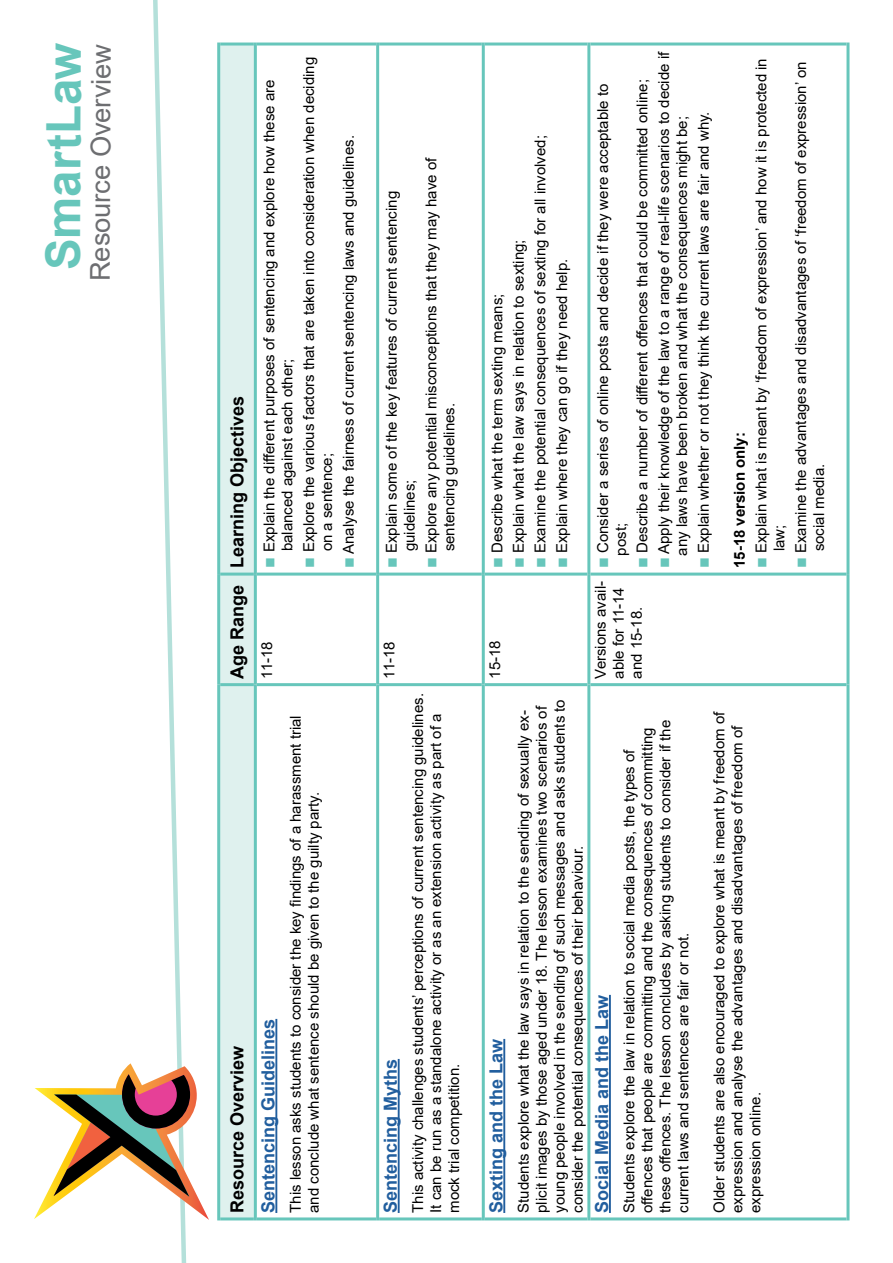
<style>
.page{position:relative;width:893px;height:1263px;background:#fff}
.page>*{position:absolute;margin:0;border:0;box-sizing:border-box;transform-origin:0 0}
.t1{font:700 47.4px "Arial";letter-spacing:-.01em;color:#67c6bb}
.t2{font:27.3px "Arial";letter-spacing:-.01em;color:#6d6e71}
.t3{font:700 18px "Arial";color:#215e9e}
.t4{font:700 18px "Arial";color:#000}
.t5{font:15px/18px "Arial";color:#000}
.t6{font:700 15px "Arial";color:#000}
.s1{font-size:18px;color:#67c6bb}
</style>
<div class="page">
<svg style="left:153px;top:0;width:34px;height:1263px"></svg>
<svg style="left:34px;top:1063px;width:175px;height:157px"></svg>
<div style="left:220px;top:46px;width:34px;height:1171px;background:#dff1ee"></div>
<hr style="left:217px;top:685px;width:3px;height:535px;background:#67c6bb">
<hr style="left:220px;top:1217px;width:34px;height:3px;background:#67c6bb">
<hr style="left:217px;top:574px;width:3px;height:111px;background:#67c6bb">
<hr style="left:220px;top:683px;width:34px;height:3px;background:#67c6bb">
<hr style="left:217px;top:43px;width:3px;height:531px;background:#67c6bb">
<hr style="left:220px;top:573px;width:34px;height:3px;background:#67c6bb">
<hr style="left:220px;top:43px;width:34px;height:3px;background:#67c6bb">
<hr style="left:254px;top:685px;width:3px;height:535px;background:#67c6bb">
<hr style="left:257px;top:1217px;width:119px;height:3px;background:#67c6bb">
<hr style="left:254px;top:574px;width:3px;height:111px;background:#67c6bb">
<hr style="left:257px;top:683px;width:119px;height:3px;background:#67c6bb">
<hr style="left:254px;top:43px;width:3px;height:531px;background:#67c6bb">
<hr style="left:257px;top:573px;width:119px;height:3px;background:#67c6bb">
<hr style="left:257px;top:43px;width:119px;height:3px;background:#67c6bb">
<hr style="left:376px;top:685px;width:3px;height:535px;background:#67c6bb">
<hr style="left:379px;top:1217px;width:103px;height:3px;background:#67c6bb">
<hr style="left:376px;top:574px;width:3px;height:111px;background:#67c6bb">
<hr style="left:379px;top:683px;width:103px;height:3px;background:#67c6bb">
<hr style="left:376px;top:43px;width:3px;height:531px;background:#67c6bb">
<hr style="left:379px;top:573px;width:103px;height:3px;background:#67c6bb">
<hr style="left:379px;top:43px;width:103px;height:3px;background:#67c6bb">
<hr style="left:482px;top:685px;width:3px;height:535px;background:#67c6bb">
<hr style="left:485px;top:1217px;width:102px;height:3px;background:#67c6bb">
<hr style="left:482px;top:574px;width:3px;height:111px;background:#67c6bb">
<hr style="left:485px;top:683px;width:102px;height:3px;background:#67c6bb">
<hr style="left:482px;top:43px;width:3px;height:531px;background:#67c6bb">
<hr style="left:485px;top:573px;width:102px;height:3px;background:#67c6bb">
<hr style="left:485px;top:43px;width:102px;height:3px;background:#67c6bb">
<hr style="left:587px;top:685px;width:3px;height:535px;background:#67c6bb">
<hr style="left:590px;top:1217px;width:256px;height:3px;background:#67c6bb">
<hr style="left:587px;top:574px;width:3px;height:111px;background:#67c6bb">
<hr style="left:590px;top:683px;width:256px;height:3px;background:#67c6bb">
<hr style="left:587px;top:43px;width:3px;height:531px;background:#67c6bb">
<hr style="left:590px;top:573px;width:256px;height:3px;background:#67c6bb">
<hr style="left:590px;top:43px;width:256px;height:3px;background:#67c6bb">
<hr style="left:846px;top:685px;width:3px;height:535px;background:#67c6bb">
<hr style="left:846px;top:574px;width:3px;height:111px;background:#67c6bb">
<hr style="left:846px;top:43px;width:3px;height:531px;background:#67c6bb">
<hr style="left:275px;top:1019px;width:2px;height:194px;background:#215e9e">
<hr style="left:398px;top:1059px;width:2px;height:154px;background:#215e9e">
<hr style="left:503px;top:1039px;width:2px;height:174px;background:#215e9e">
<hr style="left:609px;top:995px;width:2px;height:218px;background:#215e9e">
<h1 class="t1" style="left:30px;top:270px;width:229px;rotate:-90deg">SmartLaw</h1>
<h2 class="t2" style="left:82px;top:281px;width:238px;rotate:-90deg">Resource Overview</h2>
<p class="t4" style="left:225px;top:679px;width:284px;rotate:-90deg">Age Range Learning Objectives</p>
<p class="t5" style="left:300px;top:551px;width:496px;text-indent:-17px;rotate:-90deg"><span class="s1">■</span> Explore the various factors that are taken into consideration when deciding on a sentence;</p>
<p class="t5" style="left:260px;top:551px;width:473px;text-indent:-17px;rotate:-90deg"><span class="s1">■</span> Explain the different purposes of sentencing and explore how these are balanced against each other;</p>
<p class="t5" style="left:339px;top:568px;width:434px;rotate:-90deg"><span class="s1">■</span> Analyse the fairness of current sentencing laws and guidelines.</p>
<p class="t5" style="left:258px;top:679px;width:39px;rotate:-90deg">11-18</p>
<p class="t4" style="left:225px;top:1213px;width:169px;rotate:-90deg">Resource Overview</p>
<p class="t3" style="left:255px;top:1213px;width:196px;rotate:-90deg">Sentencing Guidelines</p>
<p class="t5" style="left:287px;top:1213px;width:499px;rotate:-90deg">This lesson asks students to consider the key findings of a harassment trial and conclude what sentence should be given to the guilty party.</p>
<p class="t5" style="left:422px;top:551px;width:396px;text-indent:-17px;rotate:-90deg"><span class="s1">■</span> Explore any potential misconceptions that they may have of sentencing guidelines.</p>
<p class="t5" style="left:382px;top:551px;width:362px;text-indent:-17px;rotate:-90deg"><span class="s1">■</span> Explain some of the key features of current sentencing guidelines;</p>
<p class="t5" style="left:380px;top:679px;width:39px;rotate:-90deg">11-18</p>
<p class="t3" style="left:378px;top:1213px;width:156px;rotate:-90deg">Sentencing Myths</p>
<p class="t5" style="left:409px;top:1213px;width:521px;rotate:-90deg">This activity challenges students’ perceptions of current sentencing guidelines.<br>It can be run as a standalone activity or as an extension activity as part of a mock trial competition.</p>
<p class="t5" style="left:531px;top:568px;width:434px;rotate:-90deg"><span class="s1">■</span> Examine the potential consequences of sexting for all involved;</p>
<p class="t5" style="left:510px;top:568px;width:330px;rotate:-90deg"><span class="s1">■</span> Explain what the law says in relation to sexting;</p>
<p class="t5" style="left:553px;top:568px;width:311px;rotate:-90deg"><span class="s1">■</span> Explain where they can go if they need help.</p>
<p class="t5" style="left:488px;top:568px;width:276px;rotate:-90deg"><span class="s1">■</span> Describe what the term sexting means;</p>
<p class="t5" style="left:486px;top:679px;width:40px;rotate:-90deg">15-18</p>
<p class="t3" style="left:483px;top:1213px;width:176px;rotate:-90deg">Sexting and the Law</p>
<p class="t5" style="left:514px;top:1213px;width:515px;rotate:-90deg">Students explore what the law says in relation to the sending of sexually ex&shy;plicit images by those aged under 18. The lesson examines two scenarios of young people involved in the sending of such messages and asks students to consider the potential consequences of their behaviour.</p>
<p class="t5" style="left:594px;top:556px;width:473px;text-indent:-13px;rotate:-90deg"><span class="s1">■</span> Consider a series of online posts and decide if they were acceptable to post;</p>
<p class="t5" style="left:633px;top:568px;width:490px;rotate:-90deg"><span class="s1">■</span> Describe a number of different offences that could be committed online;</p>
<p class="t5" style="left:591px;top:679px;width:99px;rotate:-90deg">Versions avail&shy;able for 11-14 and 15-18.</p>
<p class="t5" style="left:655px;top:556px;width:506px;text-indent:-13px;rotate:-90deg"><span class="s1">■</span> Apply their knowledge of the law to a range of real-life scenarios to decide if any laws have been broken and what the consequences might be;</p>
<p class="t5" style="left:694px;top:568px;width:458px;rotate:-90deg"><span class="s1">■</span> Explain whether or not they think the current laws are fair and why.</p>
<p class="t5" style="left:752px;top:551px;width:495px;text-indent:-17px;rotate:-90deg"><span class="s1">■</span> Explain what is meant by ‘freedom of expression’ and how it is protected in law;</p>
<p class="t5" style="left:792px;top:551px;width:491px;text-indent:-17px;rotate:-90deg"><span class="s1">■</span> Examine the advantages and disadvantages of ‘freedom of expression’ on social media.</p>
<p class="t6" style="left:729px;top:568px;width:137px;rotate:-90deg">15-18 version only:</p>
<p class="t3" style="left:589px;top:1213px;width:220px;rotate:-90deg">Social Media and the Law</p>
<p class="t5" style="left:620px;top:1213px;width:494px;rotate:-90deg">Students explore the law in relation to social media posts, the types of offences that people are committing and the consequences of committing these offences. The lesson concludes by asking students to consider if the current laws and sentences are fair or not.</p>
<p class="t5" style="left:710px;top:1213px;width:503px;rotate:-90deg">Older students are also encouraged to explore what is meant by freedom of expression and analyse the advantages and disadvantages of freedom of expression online.</p>
</div>
